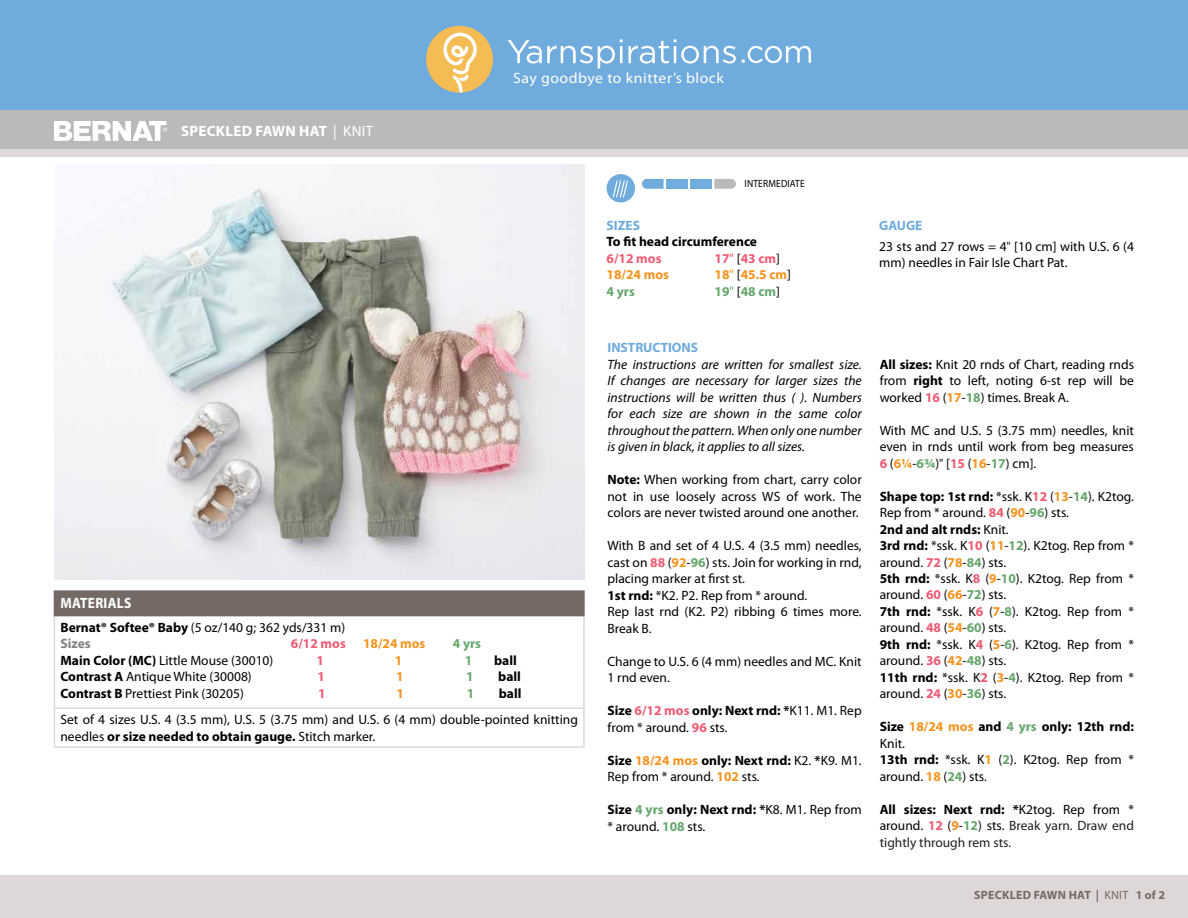
<style>
.page{position:relative;width:1188px;height:918px;background:#fff}
.page>*{position:absolute;margin:0;border:0;box-sizing:border-box;transform-origin:0 0}
.t1{font:15px "Myriad Pro";letter-spacing:.03em;color:#fff;scale:1.05 1}
.t2{font:700 15px "Myriad Pro";letter-spacing:.02em;color:#fff}
.t3{font:700 15px "Myriad Pro";letter-spacing:.02em;color:#fff;scale:.9 1}
.t4{font:13.5px/16.5px "Myriad Pro";color:#000}
.t5{font:italic 13.5px/16.5px "Myriad Pro";color:#000;text-align:justify}
.t6{font:13.5px/16.5px "Myriad Pro";color:#221e1f;text-align:justify}
.t7{font:700 13.5px "Myriad Pro";color:#000}
.t8{font:700 13.5px "Myriad Pro";color:#f7931d}
.t9{font:700 13.5px "Myriad Pro";color:#f05a72}
.t10{font:700 13.5px "Myriad Pro";color:#65a76b}
.t11{font:700 13.5px "Myriad Pro";color:#6fabdd}
.t12{font:700 12px "Myriad Pro";letter-spacing:.02em;color:#756966}
.t13{font:10.5px "Myriad Pro";letter-spacing:.02em;color:#000;scale:.9 1}
.s1{font-weight:400}
.s2{font-weight:400;color:#000}
.s3{font-weight:700;color:#6fabdd}
.s4{font-stretch:condensed}
.s5{font-weight:700}
.s6{font-weight:700;color:#808285}
.s7{font-weight:700;color:#f05a72}
.s8{font-weight:700;color:#f7931d}
.s9{font-weight:700;color:#65a76b}
.s10{font-weight:700;color:#000}
.s11{color:#000}
</style>
<div class="page">
<div style="left:0;top:149px;width:1188px;height:769px;background:#ddd8d7"></div>
<div style="left:0;top:0;width:1188px;height:116px;background:#6fabdd"></div>
<div style="left:426px;top:26px;width:67px;height:67px;background:#f5bc53;border-radius:50%"></div>
<svg style="left:443px;top:33px;width:34px;height:60px"></svg>
<div style="left:0;top:158px;width:1188px;height:717px;background:#fff"></div>
<div style="left:0;top:111px;width:1188px;height:38px;background:#bbbaba"></div>
<svg style="left:508px;top:39px;width:228px;height:30px"></svg>
<svg style="left:742px;top:46px;width:69px;height:17px"></svg>
<svg style="left:54px;top:121px;width:113px;height:20px"></svg>
<div style="left:54px;top:591px;width:530px;height:25px;background:#756966"></div>
<hr style="left:583px;top:592px;width:2px;height:23px;background:#756966">
<hr style="left:54px;top:590px;width:531px;height:2px;background:#756966">
<hr style="left:54px;top:616px;width:1px;height:92px;background:#ddd8d7">
<hr style="left:583px;top:616px;width:2px;height:92px;background:#ddd8d7">
<hr style="left:54px;top:615px;width:531px;height:1px;background:#756966">
<hr style="left:54px;top:709px;width:1px;height:37px;background:#ddd8d7">
<hr style="left:583px;top:709px;width:2px;height:37px;background:#ddd8d7">
<hr style="left:54px;top:708px;width:531px;height:1px;background:#ddd8d7">
<hr style="left:54px;top:746px;width:531px;height:2px;background:#ddd8d7">
<svg style="left:642px;top:179px;width:22px;height:10px"></svg>
<div style="left:666px;top:179px;width:22px;height:10px;background:#6fabdd"></div>
<div style="left:690px;top:179px;width:22px;height:10px;background:#6fabdd"></div>
<svg style="left:714px;top:179px;width:22px;height:10px"></svg>
<img style="left:54px;top:165px;width:531px;height:415px">
<div style="left:607px;top:174px;width:28px;height:28px;background:#6fabdd;border-radius:50%"></div>
<svg style="left:613px;top:174px;width:15px;height:24px"></svg>
<p class="t2" style="left:181px;top:121px;width:194px">SPECKLED FAWN HAT <span class="s1">| KNIT</span></p>
<p class="t1" style="left:513px;top:69px;width:202px">Say goodbye to knitter’s block</p>
<p class="t13" style="left:745px;top:177px;width:68px">INTERMEDIATE</p>
<p class="t11" style="left:607px;top:216px;width:35px">SIZES</p>
<p class="t7" style="left:607px;top:233px;width:152px">To fit head circumference</p>
<p class="t9" style="left:607px;top:249px;width:56px">6/12 mos</p>
<p class="t9" style="left:715px;top:249px;width:67px">17<span class="s1">"</span> <span class="s2">[</span>43 cm<span class="s2">]</span></p>
<p class="t8" style="left:607px;top:266px;width:64px">18/24 mos</p>
<p class="t8" style="left:715px;top:266px;width:78px">18<span class="s1">"</span> <span class="s2">[</span>45.5 cm<span class="s2">]</span></p>
<p class="t10" style="left:607px;top:282px;width:30px">4 yrs</p>
<p class="t10" style="left:715px;top:282px;width:67px">19<span class="s1">"</span> <span class="s2">[</span>48 cm<span class="s2">]</span></p>
<p class="t4" style="left:879px;top:214px;width:256px;line-height:21px"><span class="s3">GAUGE<br></span>23 sts and 27 rows = 4<span class="s4">"</span> [10 cm] with U.S. 6 (4</p>
<p class="t4" style="left:879px;top:254px;width:190px">mm) needles in Fair Isle Chart Pat.</p>
<p class="t3" style="left:61px;top:594px;width:80px">MATERIALS</p>
<p class="t4" style="left:60px;top:619px;width:286px"><span class="s5">Bernat® Softee® Baby</span> (5 oz/140 g; 362 yds/331 m)<br><span class="s6">Sizes</span></p>
<p class="t9" style="left:291px;top:635px;width:56px">6/12 mos</p>
<p class="t8" style="left:363px;top:635px;width:64px">18/24 mos</p>
<p class="t10" style="left:453px;top:635px;width:30px">4 yrs</p>
<p class="t4" style="left:60px;top:652px;width:214px"><span class="s5">Main Color (MC)</span> Little Mouse (30010)</p>
<p class="t9" style="left:316px;top:651px;width:9px">1</p>
<p class="t8" style="left:395px;top:651px;width:9px">1</p>
<p class="t10" style="left:465px;top:651px;width:9px">1</p>
<p class="t7" style="left:494px;top:651px;width:24px">ball</p>
<p class="t4" style="left:60px;top:668px;width:193px"><span class="s5">Contrast A</span> Antique White (30008)</p>
<p class="t9" style="left:318px;top:668px;width:9px">1</p>
<p class="t8" style="left:396px;top:668px;width:9px">1</p>
<p class="t10" style="left:466px;top:668px;width:9px">1</p>
<p class="t7" style="left:498px;top:668px;width:24px">ball</p>
<p class="t4" style="left:60px;top:685px;width:185px"><span class="s5">Contrast B</span> Prettiest Pink (30205)</p>
<p class="t9" style="left:318px;top:684px;width:9px">1</p>
<p class="t8" style="left:397px;top:684px;width:9px">1</p>
<p class="t10" style="left:467px;top:684px;width:9px">1</p>
<p class="t7" style="left:499px;top:684px;width:24px">ball</p>
<p class="t4" style="left:60px;top:711px;width:519px">Set of 4 sizes U.S. 4 (3.5 mm), U.S. 5 (3.75 mm) and U.S. 6 (4 mm) double-pointed knitting needles <span class="s5">or size needed to obtain gauge.</span> Stitch marker.</p>
<p class="t11" style="left:608px;top:339px;width:92px">INSTRUCTIONS</p>
<p class="t5" style="left:608px;top:356px;width:256px">The instructions are written for smallest size.<br>If changes are necessary for larger sizes the instructions will be written thus ( ). Numbers for each size are shown in the same color throughout the pattern. When only one number is given in black, it applies to all sizes.</p>
<p class="t4" style="left:608px;top:471px;width:256px;text-align:justify"><span class="s5">Note:</span> When working from chart, carry color not in use loosely across WS of work. The colors are never twisted around one another.</p>
<p class="t4" style="left:608px;top:537px;width:256px">With B and set of 4 U.S. 4 (3.5 mm) needles, cast on <span class="s7">88</span> (<span class="s8">92</span>-<span class="s9">96</span>) sts. Join for working in rnd, placing marker at first st.<br><span class="s5">1st rnd:</span> *K2. P2. Rep from * around.<br>Rep last rnd (K2. P2) ribbing 6 times more.<br>Break B.</p>
<p class="t4" style="left:608px;top:653px;width:256px">Change to U.S. 6 (4 mm) needles and MC. Knit<br>1 rnd even.</p>
<p class="t4" style="left:608px;top:702px;width:256px"><span class="s5">Size</span> <span class="s7">6/12 mos</span> <span class="s5">only: Next rnd: *</span>K11. M1. Rep from * around. <span class="s7">96</span> sts.</p>
<p class="t4" style="left:608px;top:752px;width:256px"><span class="s5">Size</span> <span class="s8">18/24 mos</span> <span class="s5">only: Next rnd:</span> K2. <span class="s5">*</span>K9. M1.<br>Rep from * around. <span class="s8">102</span> sts.</p>
<p class="t4" style="left:608px;top:801px;width:256px"><span class="s5">Size</span> <span class="s9">4 yrs</span> <span class="s5">only: Next rnd: *</span>K8. M1. Rep from * around. <span class="s9">108</span> sts.</p>
<p class="t4" style="left:880px;top:356px;width:256px;text-align:justify"><span class="s5">All sizes:</span> Knit 20 rnds of Chart, reading rnds from <span class="s5">right</span> to left, noting 6-st rep will be worked <span class="s7">16</span> (<span class="s8">17</span>-<span class="s9">18</span>) times. Break A.</p>
<p class="t4" style="left:880px;top:422px;width:256px;text-align:justify">With MC and U.S. 5 (3.75 mm) needles, knit even in rnds until work from beg measures <span class="s7">6</span> (<span class="s8">6¼</span>-<span class="s9">6¾</span>)<span class="s4">"</span> [<span class="s7">15</span> (<span class="s8">16</span>-<span class="s9">17</span>) cm].</p>
<p class="t4" style="left:880px;top:488px;width:256px"><span class="s5">Shape top: 1st rnd:</span> *ssk. K<span class="s7">12</span> (<span class="s8">13</span>-<span class="s9">14</span>). K2tog.<br>Rep from * around. <span class="s7">84</span> (<span class="s8">90</span>-<span class="s9">96</span>) sts.<br><span class="s5">2nd and alt rnds:</span> Knit.<br><span class="s5">3rd rnd:</span> *ssk. K<span class="s7">10</span> (<span class="s8">11</span>-<span class="s9">12</span>). K2tog. Rep from * around. <span class="s7">72</span> (<span class="s8">78</span>-<span class="s9">84</span>) sts.<br><span class="s5">5th rnd:</span> *ssk. K<span class="s7">8</span> (<span class="s8">9</span>-<span class="s9">10</span>). K2tog. Rep from * around. <span class="s7">60</span> (<span class="s8">66</span>-<span class="s9">72</span>) sts.<br><span class="s5">7th rnd:</span> *ssk. K<span class="s7">6</span> (<span class="s8">7</span>-<span class="s9">8</span>). K2tog. Rep from * around. <span class="s7">48</span> (<span class="s8">54</span>-<span class="s9">60</span>) sts.<br><span class="s5">9th rnd:</span> *ssk. K<span class="s7">4</span> (<span class="s8">5</span>-<span class="s9">6</span>). K2tog. Rep from * around. <span class="s7">36</span> (<span class="s8">42</span>-<span class="s9">48</span>) sts.<br><span class="s5">11th rnd:</span> *ssk. K<span class="s7">2</span> (<span class="s8">3</span>-<span class="s9">4</span>). K2tog. Rep from * around. <span class="s7">24</span> (<span class="s8">30</span>-<span class="s9">36</span>) sts.</p>
<p class="t4" style="left:880px;top:718px;width:256px"><span class="s5">Size</span> <span class="s8">18/24 mos</span> <span class="s5">and</span> <span class="s9">4 yrs</span> <span class="s5">only: 12th rnd:<br></span>Knit.<br><span class="s5">13th rnd:</span> *ssk. K<span class="s8">1</span> (<span class="s9">2</span>). K2tog. Rep from * around. <span class="s8">18</span> (<span class="s9">24</span>) sts.</p>
<p class="t6" style="left:880px;top:801px;width:256px"><span class="s10">All sizes: Next rnd: *</span><span class="s11">K2tog. Rep from * around.</span> <span class="s7">12</span> <span class="s11">(</span><span class="s8">9</span><span class="s11">-</span><span class="s9">12</span><span class="s11">) sts.</span> Break yarn. Draw end tightly through rem sts.</p>
<p class="t12" style="left:974px;top:887px;width:192px">SPECKLED FAWN HAT | <span class="s1">KNIT</span> 1 of 2</p>
</div>
